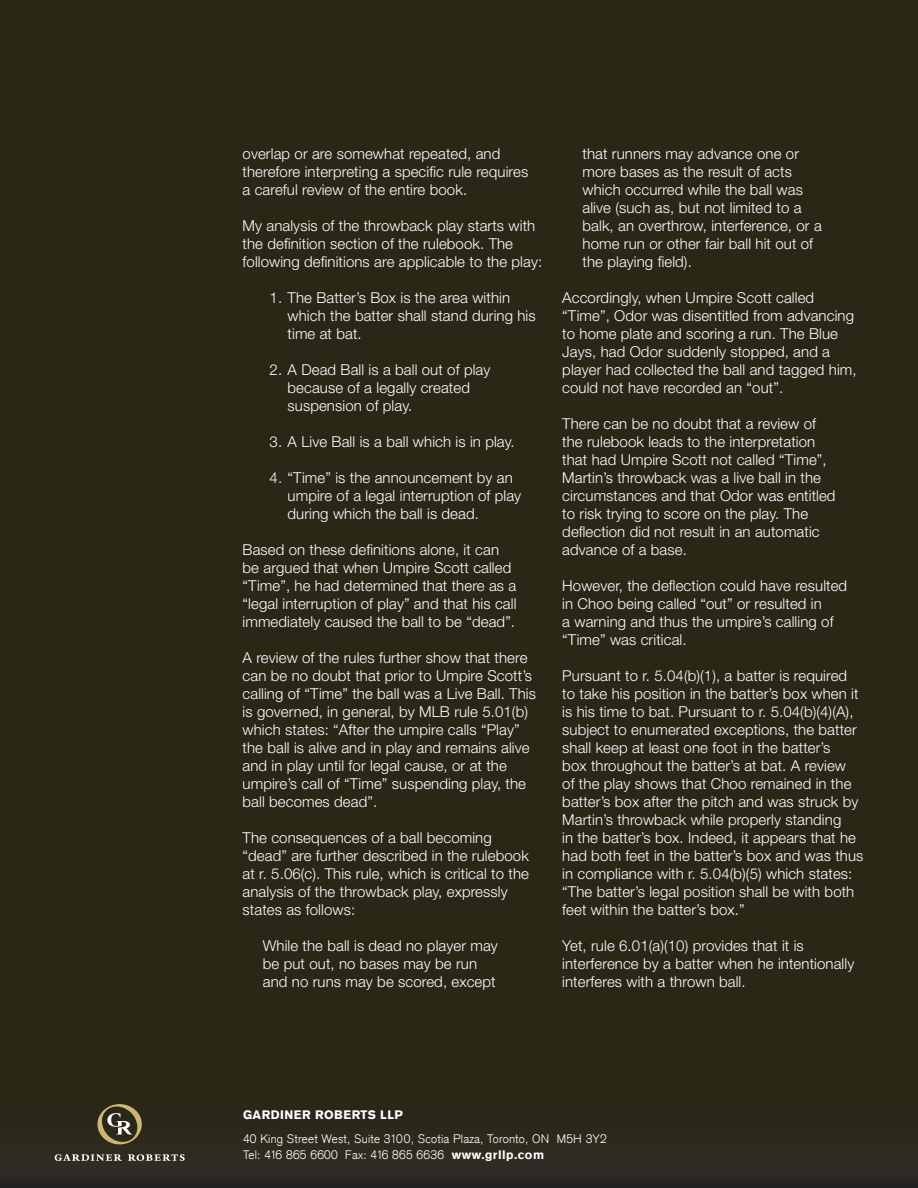
<style>
.page{position:relative;width:918px;height:1188px;background:#2a2717}
.page>*{position:absolute;margin:0;border:0;box-sizing:border-box;transform-origin:0 0}
.t1{font:300 15px/18px "Helvetica Neue LT Std";letter-spacing:.005em;color:#fff}
.t2{font:300 12px/16.5px "Akzidenz Grotesk";letter-spacing:.02em;color:#fff}
.t3{font:900 12px "Akzidenz Grotesk";letter-spacing:.04em;color:#fff}
.s1{font-weight:900}
</style>
<div class="page">
<div style="left:0;top:1087px;width:918px;height:101px;background:#2b281c"></div>
<svg style="left:97px;top:1104px;width:45px;height:40px"></svg>
<svg style="left:55px;top:1154px;width:67px;height:7px"></svg>
<svg style="left:128px;top:1154px;width:57px;height:7px"></svg>
<p class="t1" style="left:243px;top:145px;width:287px">overlap or are somewhat repeated, and therefore interpreting a specific rule requires a careful review of the entire book.</p>
<p class="t1" style="left:243px;top:217px;width:301px">My analysis of the throwback play starts with the definition section of the rulebook. The following definitions are applicable to the play:</p>
<p class="t1" style="left:288px;top:289px;width:250px;text-indent:-18px">1. The Batter’s Box is the area within which the batter shall stand during his time at bat.</p>
<p class="t1" style="left:288px;top:361px;width:204px;text-indent:-18px">2. A Dead Ball is a ball out of play because of a legally created suspension of play.</p>
<p class="t1" style="left:270px;top:433px;width:247px">3. A Live Ball is a ball which is in play.</p>
<p class="t1" style="left:288px;top:469px;width:235px;text-indent:-18px">4. “Time” is the announcement by an umpire of a legal interruption of play during which the ball is dead.</p>
<p class="t1" style="left:243px;top:541px;width:275px">Based on these definitions alone, it can be argued that when Umpire Scott called “Time”, he had determined that there as a “legal interruption of play” and that his call immediately caused the ball to be “dead”.</p>
<p class="t1" style="left:243px;top:649px;width:295px">A review of the rules further show that there can be no doubt that prior to Umpire Scott’s calling of “Time” the ball was a Live Ball. This is governed, in general, by MLB rule 5.01(b) which states: “After the umpire calls “Play” the ball is alive and in play and remains alive and in play until for legal cause, or at the umpire’s call of “Time” suspending play, the ball becomes dead”.</p>
<p class="t1" style="left:243px;top:829px;width:288px">The consequences of a ball becoming “dead” are further described in the rulebook at r. 5.06(c). This rule, which is critical to the analysis of the throwback play, expressly states as follows:</p>
<p class="t1" style="left:263px;top:937px;width:237px">While the ball is dead no player may be put out, no bases may be run and no runs may be scored, except</p>
<p class="t1" style="left:583px;top:145px;width:241px">that runners may advance one or more bases as the result of acts which occurred while the ball was alive (such as, but not limited to a balk, an overthrow, interference, or a home run or other fair ball hit out of the playing field).</p>
<p class="t1" style="left:562px;top:289px;width:296px">Accordingly, when Umpire Scott called “Time”, Odor was disentitled from advancing to home plate and scoring a run. The Blue Jays, had Odor suddenly stopped, and a player had collected the ball and tagged him, could not have recorded an “out”.</p>
<p class="t1" style="left:562px;top:415px;width:275px">There can be no doubt that a review of the rulebook leads to the interpretation that had Umpire Scott not called “Time”, Martin’s throwback was a live ball in the circumstances and that Odor was entitled to risk trying to score on the play. The deflection did not result in an automatic advance of a base.</p>
<p class="t1" style="left:562px;top:577px;width:286px">However, the deflection could have resulted in Choo being called “out” or resulted in<br>a warning and thus the umpire’s calling of “Time” was critical.</p>
<p class="t1" style="left:562px;top:667px;width:303px">Pursuant to r. 5.04(b)(1), a batter is required to take his position in the batter’s box when it is his time to bat. Pursuant to r. 5.04(b)(4)(A), subject to enumerated exceptions, the batter shall keep at least one foot in the batter’s<br>box throughout the batter’s at bat. A review<br>of the play shows that Choo remained in the batter’s box after the pitch and was struck by Martin’s throwback while properly standing<br>in the batter’s box. Indeed, it appears that he had both feet in the batter’s box and was thus in compliance with r. 5.04(b)(5) which states: “The batter’s legal position shall be with both feet within the batter’s box.”</p>
<p class="t1" style="left:562px;top:937px;width:294px">Yet, rule 6.01(a)(10) provides that it is interference by a batter when he intentionally interferes with a thrown ball.</p>
<p class="t3" style="left:243px;top:1107px;width:162px">GARDINER ROBERTS LLP</p>
<p class="t2" style="left:243px;top:1130px;width:365px">40 King Street West, Suite 3100, Scotia Plaza, Toronto, ON M5H 3Y2<br>Tel: 416 865 6600 Fax: 416 865 6636 <span class="s1">www.grllp.com</span></p>
</div>
